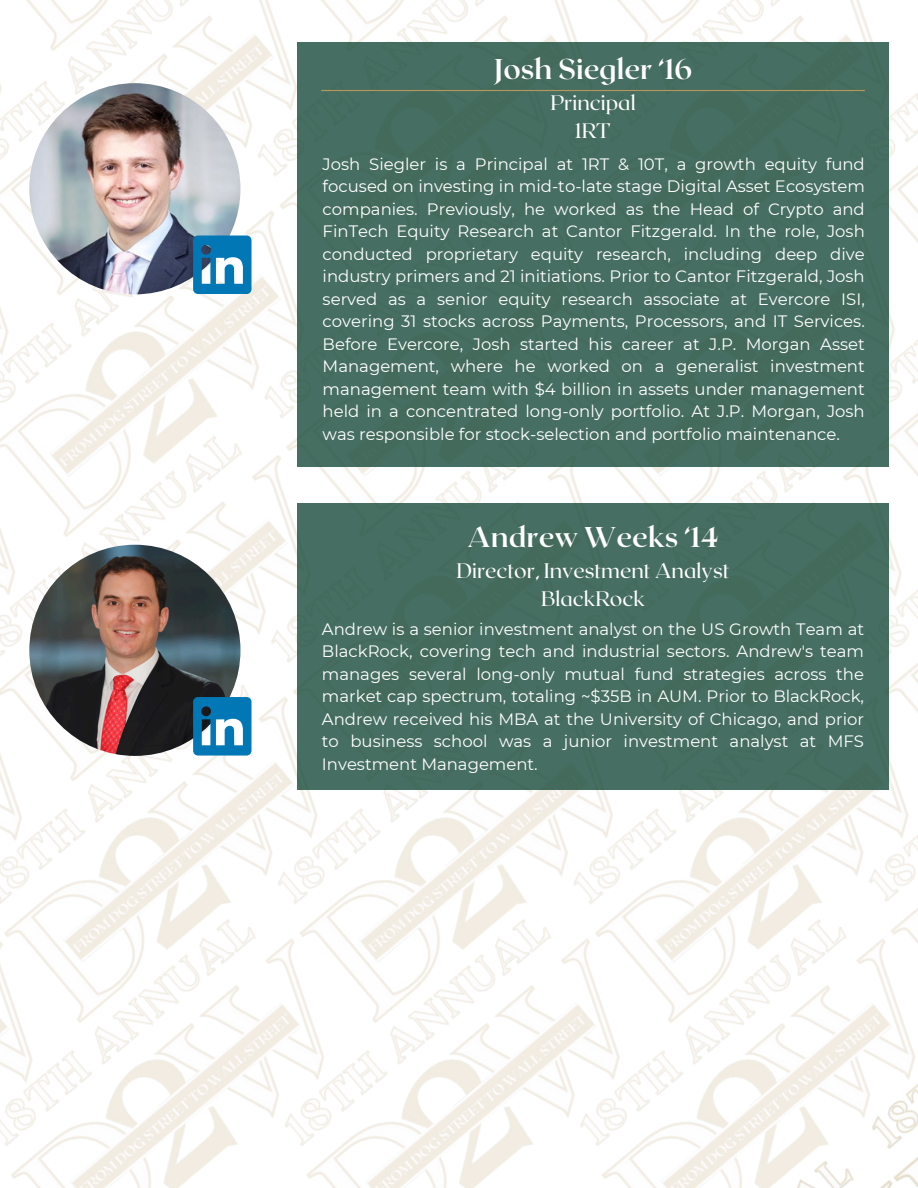
<style>
.page{position:relative;width:918px;height:1188px;background:#fff}
.page>*{position:absolute;margin:0;border:0;box-sizing:border-box;transform-origin:0 0}
.t1{font:700 28.5px "Roxborough CF";color:#fff}
.t2{font:21px/28.2px "Roxborough CF";color:#fff;text-align:center}
.t3{font:16.5px/22.5px "Montserrat";color:#fff;text-align:justify}
</style>
<div class="page">
<img style="left:194px;top:563px;width:103px;height:59px">
<img style="left:398px;top:790px;width:136px;height:74px">
<img style="left:534px;top:790px;width:296px;height:74px">
<img style="left:102px;top:622px;width:296px;height:242px">
<img style="left:384px;top:466px;width:137px;height:38px">
<img style="left:521px;top:466px;width:295px;height:38px">
<img style="left:89px;top:321px;width:295px;height:242px">
<img style="left:82px;top:77px;width:215px;height:244px">
<img style="left:212px;top:0;width:295px;height:78px">
<img style="left:507px;top:0;width:302px;height:42px">
<img style="left:82px;top:0;width:289px;height:77px">
<img style="left:404px;top:864px;width:137px;height:324px">
<img style="left:541px;top:864px;width:292px;height:242px">
<img style="left:0;top:864px;width:404px;height:324px">
<img style="left:0;top:749px;width:102px;height:302px">
<img style="left:816px;top:321px;width:102px;height:183px">
<img style="left:823px;top:380px;width:95px;height:427px">
<img style="left:838px;top:0;width:80px;height:321px">
<img style="left:0;top:379px;width:95px;height:427px">
<img style="left:0;top:280px;width:89px;height:285px">
<img style="left:0;top:0;width:82px;height:322px">
<img style="left:830px;top:620px;width:88px;height:426px">
<img style="left:833px;top:867px;width:85px;height:239px">
<img style="left:554px;top:1106px;width:364px;height:82px">
<div style="left:297px;top:42px;width:592px;height:424px;background:#466e62"></div>
<img style="left:29px;top:83px;width:211px;height:211px;border-radius:50%">
<svg style="left:193px;top:236px;width:59px;height:58px"></svg>
<hr style="left:321px;top:90px;width:544px;height:1px;background:#b9975b">
<div style="left:297px;top:504px;width:592px;height:286px;background:#466e62"></div>
<img style="left:29px;top:545px;width:211px;height:211px;border-radius:50%">
<svg style="left:193px;top:697px;width:59px;height:59px"></svg>
<p class="t1" style="left:494px;top:50px;width:200px">Josh Siegler ‘16</p>
<p class="t2" style="left:550px;top:88px;width:87px">Principal<br>1RT</p>
<p class="t3" style="left:323px;top:153px;width:544px">Josh Siegler is a Principal at 1RT &amp; 10T, a growth equity fund focused on investing in mid-to-late stage Digital Asset Ecosystem companies. Previously, he worked as the Head of Crypto and FinTech Equity Research at Cantor Fitzgerald. In the role, Josh conducted proprietary equity research, including deep dive industry primers and 21 initiations. Prior to Cantor Fitzgerald, Josh served as a senior equity research associate at Evercore ISI, covering 31 stocks across Payments, Processors, and IT Services.<br>Before Evercore, Josh started his career at J.P. Morgan Asset Management, where he worked on a generalist investment management team with $4 billion in assets under management held in a concentrated long-only portfolio. At J.P. Morgan, Josh was responsible for stock-selection and portfolio maintenance.</p>
<p class="t1" style="left:467px;top:518px;width:253px">Andrew Weeks ‘14</p>
<p class="t2" style="left:457px;top:556px;width:274px">Director, Investment Analyst<br>BlackRock</p>
<p class="t3" style="left:322px;top:617px;width:544px">Andrew is a senior investment analyst on the US Growth Team at BlackRock, covering tech and industrial sectors. Andrew's team manages several long-only mutual fund strategies across the market cap spectrum, totaling ~$35B in AUM. Prior to BlackRock, Andrew received his MBA at the University of Chicago, and prior to business school was a junior investment analyst at MFS Investment Management.</p>
</div>
